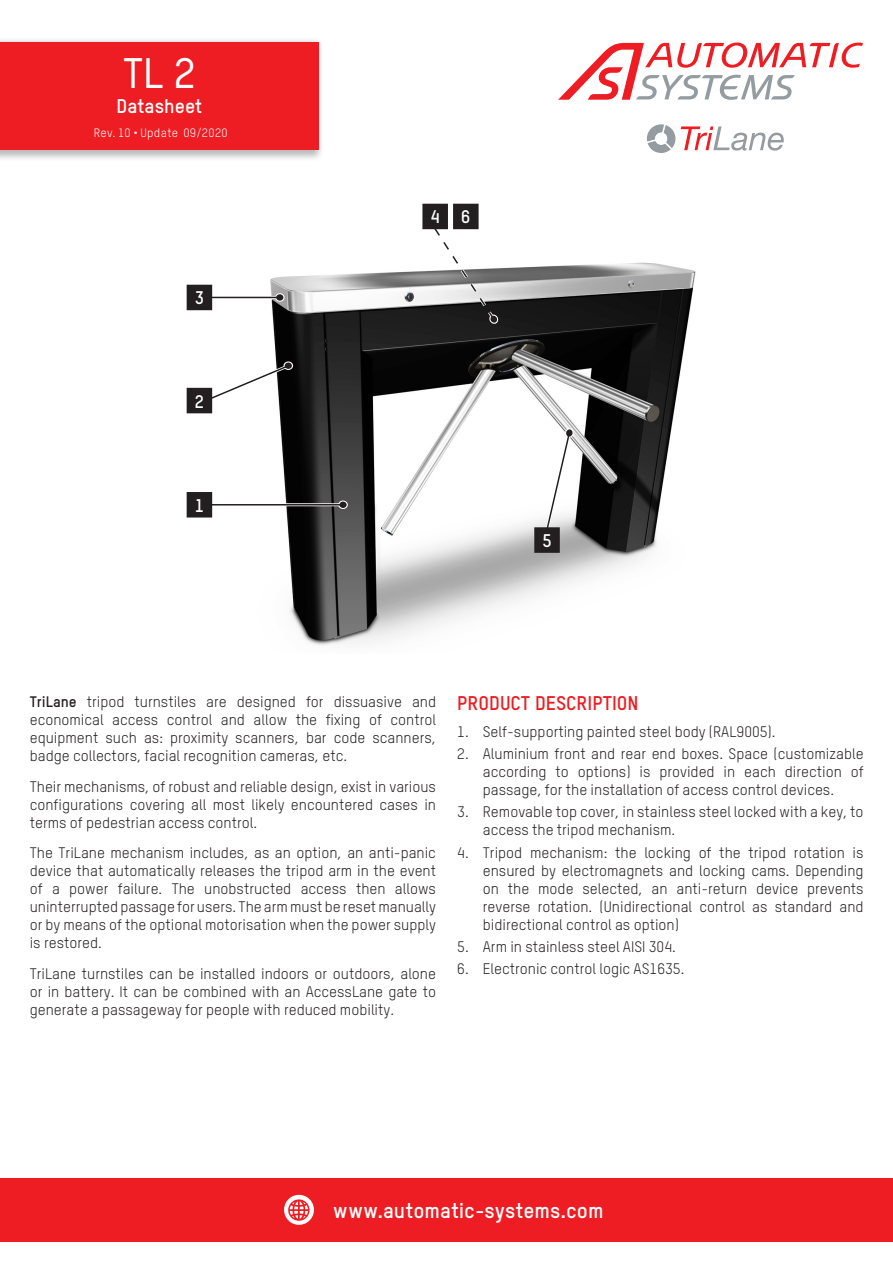
<style>
.page{position:relative;width:893px;height:1263px;background:#fff}
.page>*{position:absolute;margin:0;border:0;box-sizing:border-box;transform-origin:0 0}
.t1{font:500 42px "Oxfam TSTARPRO";color:#fff}
.t2{font:700 21px "Oxfam TSTARPRO";letter-spacing:.005em;color:#fff}
.Titre_1{font:700 19.5px "Oxfam TSTARPRO";color:#ee1d23}
.t3{font:700 19.5px "Oxfam TSTARPRO";color:#fff}
.bodytexte{font:700 18px "Oxfam TSTARPRO";color:#fff}
.bodytexte-2{font:15px/18px "Oxfam TSTARPRO";color:#231f20;text-align:justify}
.t4{font:12px "Oxfam TSTARPRO";letter-spacing:.025em;color:#fff}
.s1{font-weight:700}
</style>
<div class="page">
<img style="left:186px;top:203px;width:510px;height:442px">
<svg style="left:338px;top:500px;width:10px;height:9px"></svg>
<hr style="left:206px;top:503px;width:137px;height:3px;background:#fff">
<div style="left:339px;top:502px;width:8px;height:6px;background:#231f20;border-radius:50%"></div>
<hr style="left:206px;top:504px;width:137px;height:1px;background:#231f20">
<svg style="left:275px;top:293px;width:10px;height:9px"></svg>
<hr style="left:206px;top:296px;width:74px;height:3px;background:#fff">
<div style="left:276px;top:294px;width:7px;height:7px;background:#231f20;border-radius:50%"></div>
<hr style="left:206px;top:297px;width:74px;height:1px;background:#231f20">
<svg style="left:187px;top:492px;width:25px;height:25px"></svg>
<svg style="left:534px;top:428px;width:40px;height:125px"></svg>
<svg style="left:187px;top:285px;width:25px;height:25px"></svg>
<svg style="left:422px;top:204px;width:77px;height:120px"></svg>
<svg style="left:187px;top:362px;width:105px;height:51px"></svg>
<div style="left:0;top:37px;width:325px;height:125px;background:#444141;opacity:.37"></div>
<div style="left:0;top:43px;width:319px;height:107px;background:#ee1d23"></div>
<svg style="left:558px;top:43px;width:305px;height:57px"></svg>
<div style="left:0;top:1178px;width:893px;height:64px;background:#ee1d23"></div>
<svg style="left:647px;top:124px;width:137px;height:29px"></svg>
<svg style="left:284px;top:1194px;width:30px;height:31px"></svg>
<h1 class="t1" style="left:123px;top:48px;width:74px">TL 2</h1>
<h3 class="t3" style="left:117px;top:94px;width:87px">Datasheet</h3>
<p class="t4" style="left:94px;top:126px;width:135px">Rev. 10 • Update 09/2020</p>
<p class="bodytexte" style="left:195px;top:287px;width:11px">3</p>
<p class="bodytexte" style="left:195px;top:390px;width:11px">2</p>
<p class="bodytexte" style="left:195px;top:494px;width:11px">1</p>
<p class="bodytexte" style="left:430px;top:206px;width:11px">4</p>
<p class="bodytexte" style="left:461px;top:206px;width:11px">6</p>
<p class="bodytexte" style="left:542px;top:530px;width:11px">5</p>
<p class="bodytexte-2" style="left:30px;top:692px;width:408px"><span class="s1">TriLane</span> tripod turnstiles are designed for dissuasive and economical access control and allow the fixing of control equipment such as: proximity scanners, bar code scanners, badge collectors, facial recognition cameras, etc.</p>
<p class="bodytexte-2" style="left:30px;top:777px;width:408px">Their mechanisms, of robust and reliable design, exist in various configurations covering all most likely encountered cases in terms of pedestrian access control.</p>
<p class="bodytexte-2" style="left:30px;top:844px;width:408px">The TriLane mechanism includes, as an option, an anti-panic device that automatically releases the tripod arm in the event of a power failure. The unobstructed access then allows uninterrupted passage for users. The arm must be reset manually or by means of the optional motorisation when the power supply is restored.</p>
<p class="bodytexte-2" style="left:30px;top:965px;width:408px">TriLane turnstiles can be installed indoors or outdoors, alone or in battery. It can be combined with an AccessLane gate to generate a passageway for people with reduced mobility.</p>
<p class="Titre_1" style="left:457px;top:691px;width:183px">PRODUCT DESCRIPTION</p>
<p class="bodytexte-2" style="left:457px;top:722px;width:320px">1. Self-supporting painted steel body (RAL9005).</p>
<p class="bodytexte-2" style="left:483px;top:745px;width:382px;text-indent:-26px">2. Aluminium front and rear end boxes. Space (customizable according to options) is provided in each direction of passage, for the installation of access control devices.</p>
<p class="bodytexte-2" style="left:483px;top:803px;width:382px;text-indent:-26px">3. Removable top cover, in stainless steel locked with a key, to access the tripod mechanism.</p>
<p class="bodytexte-2" style="left:483px;top:843px;width:382px;text-indent:-26px">4. Tripod mechanism: the locking of the tripod rotation is ensured by electromagnets and locking cams. Depending on the mode selected, an anti-return device prevents reverse rotation. (Unidirectional control as standard and bidirectional control as option)</p>
<p class="bodytexte-2" style="left:457px;top:937px;width:220px">5. Arm in stainless steel AISI 304.</p>
<p class="bodytexte-2" style="left:457px;top:960px;width:229px">6. Electronic control logic AS1635.</p>
<h2 class="t2" style="left:333px;top:1198px;width:272px">www.automatic-systems.com</h2>
</div>
